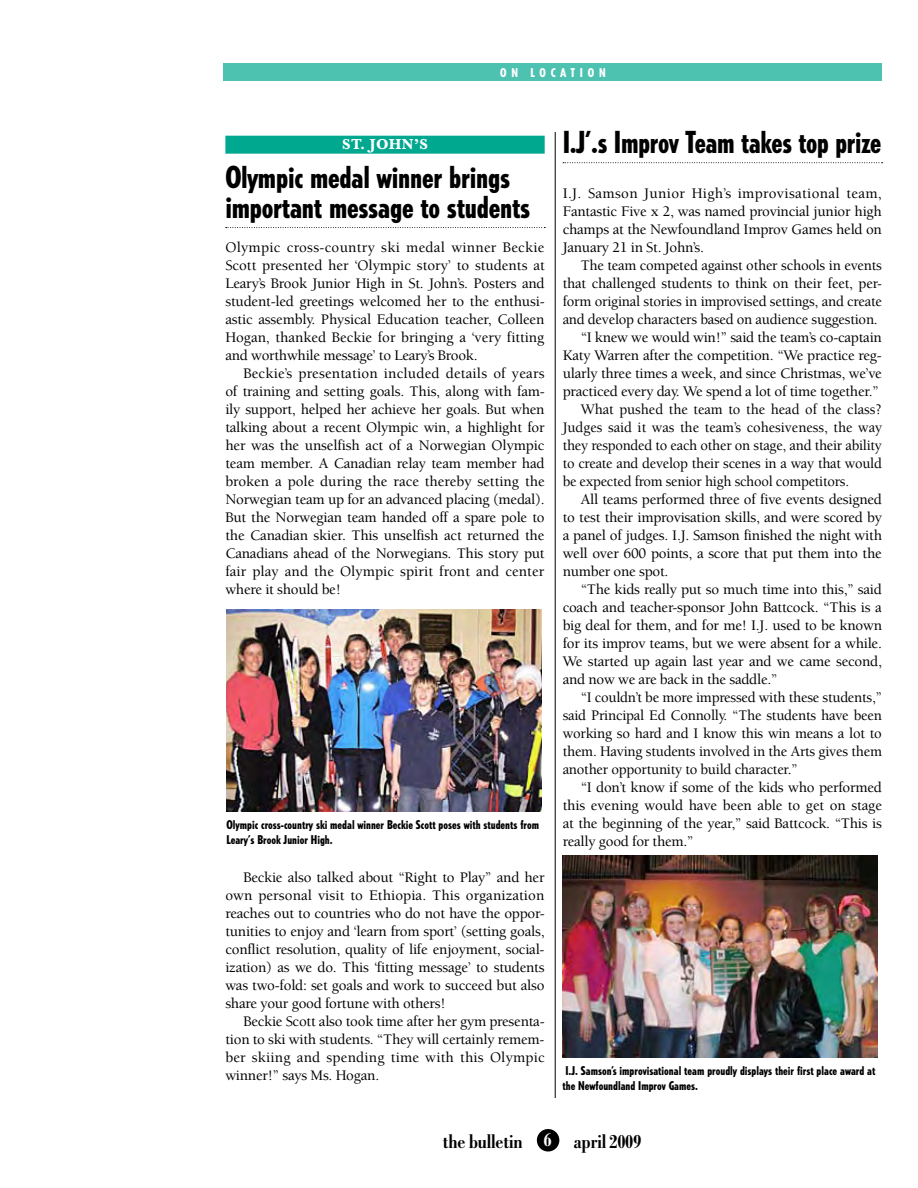
<style>
.page{position:relative;width:918px;height:1188px;background:#fff}
.page>*{position:absolute;margin:0;border:0;box-sizing:border-box;transform-origin:0 0}
.t1{font:800 condensed 30px/30px "Tempo";letter-spacing:-.01em;color:#000}
.t2{font:800 condensed 30px "Tempo";letter-spacing:-.01em;color:#000;scale:.96 1}
.t3{font:700 condensed 21px "Bodoni";letter-spacing:-.015em;color:#000}
.t4{font:500 15px/18px "Berkeley";letter-spacing:-.015em;color:#000;text-align:justify}
.t5{font:700 15px "Baskerville";letter-spacing:.025em;color:#fff}
.t6{font:800 condensed 12px/15px "Tempo";color:#000}
.t7{font:800 condensed 12px "Tempo";letter-spacing:.4em;color:#fff}
.s1{color:#fff}
</style>
<div class="page">
<div style="left:537px;top:1129px;width:22px;height:23px;background:#000;border-radius:50%"></div>
<div style="left:225px;top:136px;width:320px;height:18px;background:#00a890"></div>
<svg style="left:226px;top:227px;width:319px;height:1px"></svg>
<svg style="left:563px;top:162px;width:320px;height:1px"></svg>
<hr style="left:555px;top:132px;width:1px;height:966px;background:#000">
<div style="left:224px;top:63px;width:658px;height:18px;background:#4dc2b1"></div>
<img style="left:227px;top:609px;width:314px;height:202px">
<img style="left:563px;top:855px;width:314px;height:202px">
<p class="t7" style="left:500px;top:65px;width:107px">ON LOCATION</p>
<p class="t5" style="left:342px;top:136px;width:86px">ST. JOHN’S</p>
<h1 class="t1" style="left:225px;top:162px;width:306px">Olympic medal winner brings important message to students</h1>
<p class="t4" style="left:225px;top:239px;width:321px">Olympic cross-country ski medal winner Beckie Scott presented her ‘Olympic story’ to students at Leary’s Brook Junior High in St. John’s. Posters and student-led greetings welcomed her to the enthusi&shy;astic assembly. Physical Education teacher, Colleen Hogan, thanked Beckie for bringing a ‘very fitting and worthwhile message’ to Leary’s Brook.</p>
<p class="t4" style="left:225px;top:365px;width:321px;text-indent:18px">Beckie’s presentation included details of years of training and setting goals. This, along with fam&shy;ily support, helped her achieve her goals. But when talking about a recent Olympic win, a highlight for her was the unselfish act of a Norwegian Olympic team member. A Canadian relay team member had broken a pole during the race thereby setting the Norwegian team up for an advanced placing (medal).<br>But the Norwegian team handed off a spare pole to the Canadian skier. This unselfish act returned the Canadians ahead of the Norwegians. This story put fair play and the Olympic spirit front and center where it should be!</p>
<p class="t6" style="left:226px;top:817px;width:314px">Olympic cross-country ski medal winner Beckie Scott poses with students from<br>Leary’s Brook Junior High.</p>
<p class="t4" style="left:225px;top:869px;width:321px;text-indent:18px">Beckie also talked about “Right to Play” and her own personal visit to Ethiopia. This organization reaches out to countries who do not have the oppor&shy;tunities to enjoy and ‘learn from sport’ (setting goals, conflict resolution, quality of life enjoyment, social&shy;ization) as we do. This ‘fitting message’ to students was two-fold: set goals and work to succeed but also share your good fortune with others!</p>
<p class="t4" style="left:225px;top:1013px;width:321px;text-indent:18px">Beckie Scott also took time after her gym presenta&shy;tion to ski with students. “They will certainly remem&shy;ber skiing and spending time with this Olympic winner!” says Ms. Hogan.</p>
<h1 class="t2" style="left:563px;top:124px;width:334px">I.J’.s Improv Team takes top prize</h1>
<p class="t4" style="left:563px;top:185px;width:321px">I.J. Samson Junior High’s improvisational team, Fantastic Five x 2, was named provincial junior high champs at the Newfoundland Improv Games held on January 21 in St. John’s.</p>
<p class="t4" style="left:581px;top:257px;width:303px">The team competed against other schools in events</p>
<p class="t4" style="left:563px;top:275px;width:321px">that challenged students to think on their feet, per-</p>
<p class="t4" style="left:563px;top:293px;width:321px">form original stories in improvised settings, and create</p>
<p class="t4" style="left:563px;top:311px;width:317px">and develop characters based on audience suggestion.</p>
<p class="t4" style="left:581px;top:329px;width:303px">“I knew we would win!” said the team’s co-captain</p>
<p class="t4" style="left:563px;top:347px;width:321px">Katy Warren after the competition. “We practice reg-</p>
<p class="t4" style="left:563px;top:365px;width:321px">ularly three times a week, and since Christmas, we’ve</p>
<p class="t4" style="left:563px;top:383px;width:318px">practiced every day. We spend a lot of time together.”</p>
<p class="t4" style="left:581px;top:401px;width:303px">What pushed the team to the head of the class?</p>
<p class="t4" style="left:563px;top:419px;width:321px">Judges said it was the team’s cohesiveness, the way</p>
<p class="t4" style="left:563px;top:437px;width:321px">they responded to each other on stage, and their ability</p>
<p class="t4" style="left:563px;top:455px;width:321px">to create and develop their scenes in a way that would</p>
<p class="t4" style="left:563px;top:473px;width:288px">be expected from senior high school competitors.</p>
<p class="t4" style="left:581px;top:491px;width:303px">All teams performed three of five events designed</p>
<p class="t4" style="left:563px;top:509px;width:321px">to test their improvisation skills, and were scored by</p>
<p class="t4" style="left:563px;top:527px;width:321px">a panel of judges. I.J. Samson finished the night with</p>
<p class="t4" style="left:563px;top:545px;width:321px">well over 600 points, a score that put them into the</p>
<p class="t4" style="left:563px;top:563px;width:107px">number one spot.</p>
<p class="t4" style="left:581px;top:581px;width:303px">“The kids really put so much time into this,” said</p>
<p class="t4" style="left:563px;top:599px;width:321px">coach and teacher-sponsor John Battcock. “This is a</p>
<p class="t4" style="left:563px;top:617px;width:321px">big deal for them, and for me! I.J. used to be known</p>
<p class="t4" style="left:563px;top:635px;width:321px">for its improv teams, but we were absent for a while.</p>
<p class="t4" style="left:563px;top:653px;width:321px">We started up again last year and we came second,</p>
<p class="t4" style="left:563px;top:671px;width:216px">and now we are back in the saddle.”</p>
<p class="t4" style="left:581px;top:689px;width:303px">“I couldn’t be more impressed with these students,”</p>
<p class="t4" style="left:563px;top:707px;width:321px">said Principal Ed Connolly. “The students have been</p>
<p class="t4" style="left:563px;top:725px;width:321px">working so hard and I know this win means a lot to</p>
<p class="t4" style="left:563px;top:743px;width:321px">them. Having students involved in the Arts gives them</p>
<p class="t4" style="left:563px;top:761px;width:237px">another opportunity to build character.”</p>
<p class="t4" style="left:581px;top:779px;width:303px">“I don’t know if some of the kids who performed</p>
<p class="t4" style="left:563px;top:797px;width:321px">this evening would have been able to get on stage</p>
<p class="t4" style="left:563px;top:815px;width:321px">at the beginning of the year,” said Battcock. “This is</p>
<p class="t4" style="left:563px;top:833px;width:132px">really good for them.”</p>
<p class="t6" style="left:562px;top:1063px;width:314px">I.J. Samson’s improvisational team proudly displays their first place award at the Newfoundland Improv Games.</p>
<h2 class="t3" style="left:443px;top:1130px;width:200px">the bulletin <span class="s1">6</span> april 2009</h2>
</div>
